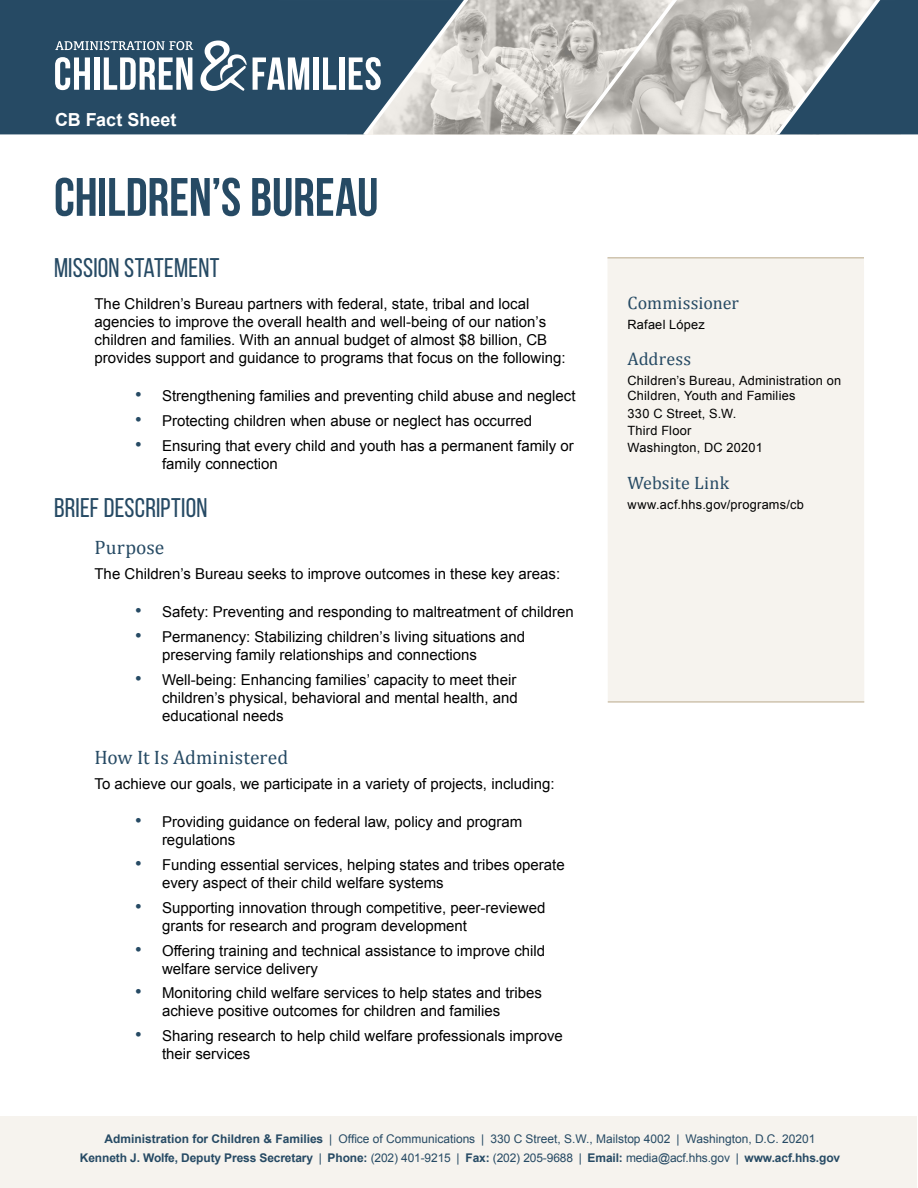
<style>
.page{position:relative;width:918px;height:1188px;background:#fff}
.page>*{position:absolute;margin:0;border:0;box-sizing:border-box;transform-origin:0 0}
.H1_-_Title{font:700 54px "Bebas Neue";letter-spacing:-.005em;color:#264a64}
.H2_-_Section_Title{font:27px "Bebas Neue";letter-spacing:.005em;color:#264a64}
.H3_-_Subtitle{font:19.5px "Cambria";letter-spacing:.005em;color:#264a64}
.H4_-_Info_Box_Sectio{font:18px "Cambria";letter-spacing:.01em;color:#264a64}
.Fact_Sheet{font:700 18px "Arial";color:#fff}
.P_-_Body_Text{font:15px/18px "Arial";color:#000}
.P_-_Info_Box_Body_Te{font:12.75px/15.3px "Arial";letter-spacing:.02em;color:#000}
.t1{font:12px/19.5px "Arial";color:#264a64;text-align:center}
.s1{font-size:18.75px;color:#264a64}
.s2{font-weight:700}
</style>
<div class="page">
<div style="left:1px;top:1116px;width:916px;height:71px;background:#f6f3ee"></div>
<svg style="left:468px;top:0;width:307px;height:134px;background:#c6c3be"></svg>
<svg style="left:572px;top:0;width:105px;height:134px;background:#c6c3be"></svg>
<div style="left:0;top:0;width:349px;height:134px;background:#264a64"></div>
<svg style="left:775px;top:0;width:143px;height:134px;background:#697e8c"></svg>
<div style="left:608px;top:258px;width:256px;height:444px;background:#f6f3ee"></div>
<hr style="left:608px;top:257px;width:256px;height:2px;background:#cfc3ae">
<hr style="left:608px;top:701px;width:256px;height:2px;background:#cfc3ae">
<svg style="left:55px;top:41px;width:138px;height:9px"></svg>
<svg style="left:55px;top:57px;width:35px;height:33px"></svg>
<div style="left:94px;top:57px;width:5px;height:33px;background:#fff"></div>
<svg style="left:104px;top:57px;width:88px;height:33px"></svg>
<svg style="left:200px;top:41px;width:47px;height:50px"></svg>
<svg style="left:253px;top:57px;width:56px;height:33px"></svg>
<div style="left:314px;top:57px;width:5px;height:33px;background:#fff"></div>
<svg style="left:323px;top:57px;width:13px;height:33px"></svg>
<div style="left:339px;top:57px;width:5px;height:33px;background:#fff"></div>
<svg style="left:349px;top:0;width:119px;height:134px;background:#81929d"></svg>
<p class="Fact_Sheet" style="left:55px;top:107px;width:123px">CB Fact Sheet</p>
<h1 class="H1_-_Title" style="left:54px;top:168px;width:326px">CHILDREN’S BUREAU</h1>
<h2 class="H2_-_Section_Title" style="left:54px;top:253px;width:167px">MISSION STATEMENT</h2>
<p class="P_-_Body_Text" style="left:94px;top:295px;width:473px">The Children’s Bureau partners with federal, state, tribal and local agencies to improve the overall health and well-being of our nation’s children and families. With an annual budget of almost $8 billion, CB provides support and guidance to programs that focus on the following:</p>
<p class="P_-_Body_Text" style="left:135px;top:387px;width:442px"><span class="s1">•</span> Strengthening families and preventing child abuse and neglect</p>
<p class="P_-_Body_Text" style="left:135px;top:412px;width:399px"><span class="s1">•</span> Protecting children when abuse or neglect has occurred</p>
<p class="P_-_Body_Text" style="left:162px;top:436px;width:413px;text-indent:-27px"><span class="s1">•</span> Ensuring that every child and youth has a permanent family or family connection</p>
<h2 class="H2_-_Section_Title" style="left:54px;top:493px;width:155px">BRIEF DESCRIPTION</h2>
<h3 class="H3_-_Subtitle" style="left:94px;top:536px;width:71px">Purpose</h3>
<p class="P_-_Body_Text" style="left:94px;top:565px;width:467px">The Children’s Bureau seeks to improve outcomes in these key areas:</p>
<p class="P_-_Body_Text" style="left:135px;top:603px;width:440px"><span class="s1">•</span> Safety: Preventing and responding to maltreatment of children</p>
<p class="P_-_Body_Text" style="left:162px;top:628px;width:365px;text-indent:-27px"><span class="s1">•</span> Permanency: Stabilizing children’s living situations and preserving family relationships and connections</p>
<p class="P_-_Body_Text" style="left:162px;top:671px;width:357px;text-align:justify;text-indent:-27px"><span class="s1">•</span> Well-being: Enhancing families’ capacity to meet their children’s physical, behavioral and mental health, and educational needs</p>
<h3 class="H3_-_Subtitle" style="left:94px;top:746px;width:195px">How It Is Administered</h3>
<p class="P_-_Body_Text" style="left:94px;top:775px;width:462px">To achieve our goals, we participate in a variety of projects, including:</p>
<p class="P_-_Body_Text" style="left:162px;top:813px;width:362px;text-indent:-27px"><span class="s1">•</span> Providing guidance on federal law, policy and program regulations</p>
<p class="P_-_Body_Text" style="left:162px;top:856px;width:404px;text-indent:-27px"><span class="s1">•</span> Funding essential services, helping states and tribes operate every aspect of their child welfare systems</p>
<p class="P_-_Body_Text" style="left:162px;top:899px;width:385px;text-indent:-27px"><span class="s1">•</span> Supporting innovation through competitive, peer-reviewed grants for research and program development</p>
<p class="P_-_Body_Text" style="left:162px;top:941px;width:385px;text-indent:-27px"><span class="s1">•</span> Offering training and technical assistance to improve child welfare service delivery</p>
<p class="P_-_Body_Text" style="left:162px;top:984px;width:382px;text-indent:-27px"><span class="s1">•</span> Monitoring child welfare services to help states and tribes achieve positive outcomes for children and families</p>
<p class="P_-_Body_Text" style="left:162px;top:1027px;width:402px;text-indent:-27px"><span class="s1">•</span> Sharing research to help child welfare professionals improve their services</p>
<h4 class="H4_-_Info_Box_Sectio" style="left:627px;top:292px;width:113px">Commissioner</h4>
<p class="P_-_Info_Box_Body_Te" style="left:627px;top:317px;width:79px">Rafael López</p>
<h4 class="H4_-_Info_Box_Sectio" style="left:627px;top:348px;width:65px">Address</h4>
<p class="P_-_Info_Box_Body_Te" style="left:627px;top:373px;width:215px">Children’s Bureau, Administration on<br>Children, Youth and Families</p>
<p class="P_-_Info_Box_Body_Te" style="left:627px;top:406px;width:110px">330 C Street, S.W.</p>
<p class="P_-_Info_Box_Body_Te" style="left:627px;top:423px;width:65px">Third Floor</p>
<p class="P_-_Info_Box_Body_Te" style="left:627px;top:440px;width:137px">Washington, DC 20201</p>
<h4 class="H4_-_Info_Box_Sectio" style="left:627px;top:472px;width:103px">Website Link</h4>
<p class="P_-_Info_Box_Body_Te" style="left:627px;top:497px;width:178px">www.acf.hhs.gov/programs/cb</p>
<p class="t1" style="left:80px;top:1129px;width:762px"><span class="s2">Administration for Children &amp; Families</span> | Office of Communications | 330 C Street, S.W., Mailstop 4002 | Washington, D.C. 20201<br><span class="s2">Kenneth J. Wolfe, Deputy Press Secretary</span> | <span class="s2">Phone:</span> (202) 401-9215 | <span class="s2">Fax:</span> (202) 205-9688 | <span class="s2">Email:</span> media@acf.hhs.gov | <span class="s2">www.acf.hhs.gov</span></p>
</div>
